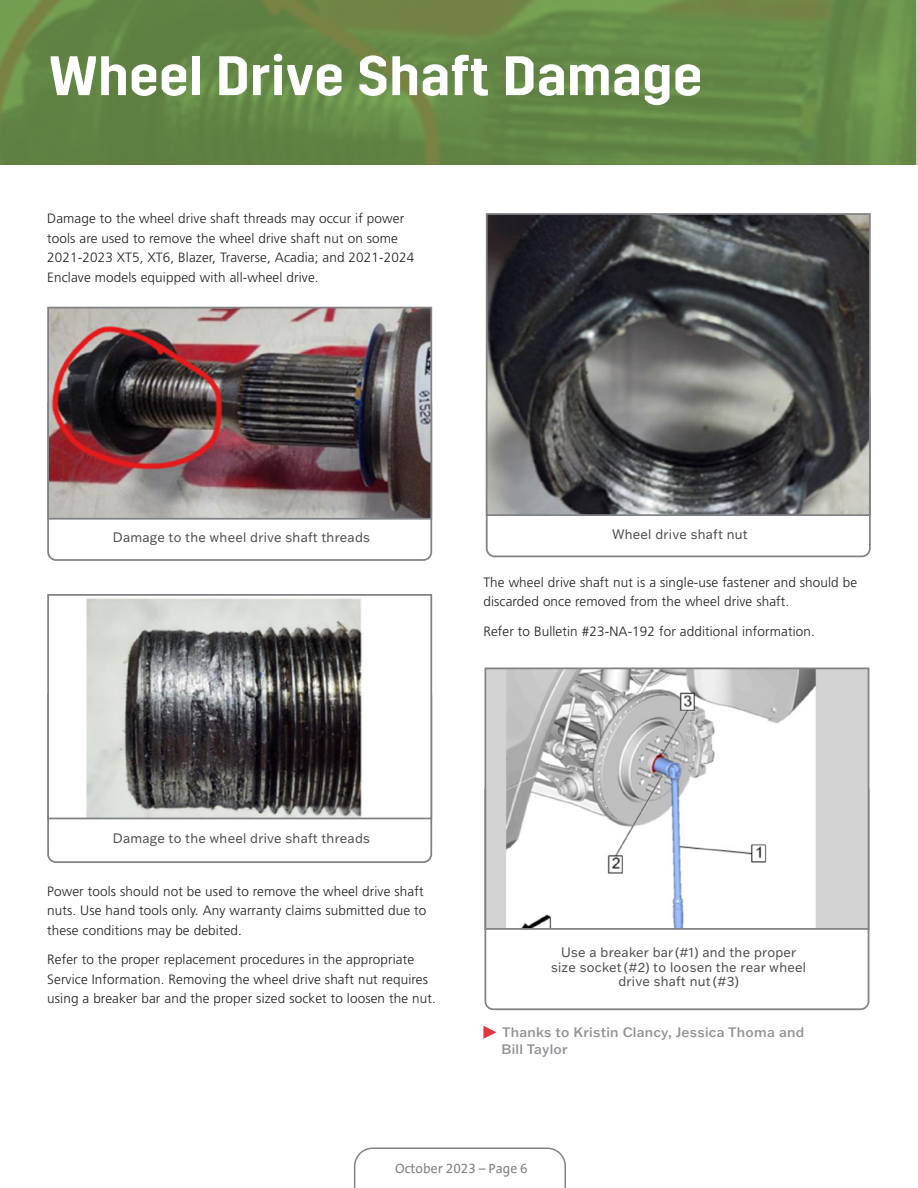
<style>
.page{position:relative;width:918px;height:1188px;background:#fff}
.page>*{position:absolute;margin:0;border:0;box-sizing:border-box;transform-origin:0 0}
._37_pt_cadillac_bold{font:600 55.5px "Cadillac Sans";letter-spacing:.02em;color:#fff;scale:.95 1}
._2019_body_copy{font:300 13.5px/19.5px "Frutiger";letter-spacing:.01em;color:#231f20}
._2019_captions{font:13.5px/14.5px "Franklin Gothic ATF";letter-spacing:.02em;color:#4b4c4d;text-align:center;scale:.95 1}
._2019_Thanks_line{font:500 13.5px/16.5px "Franklin Gothic ATF";letter-spacing:.02em;color:#919396}
.t1{font:13.5px "GM Sans";color:#808285}
</style>
<div class="page">
<svg style="left:354px;top:1148px;width:212px;height:40px"></svg>
<svg style="left:0;top:0;width:915px;height:164px;background:#658846"></svg>
<svg style="left:483px;top:1026px;width:13px;height:13px"></svg>
<div style="left:47px;top:395px;width:385px;height:166px;border:2px solid #808285;border-radius:8px"></div>
<img style="left:50px;top:310px;width:379px;height:207px">
<div style="left:47px;top:307px;width:385px;height:213px;border:2px solid #808285"></div>
<div style="left:486px;top:391px;width:385px;height:166px;border:2px solid #808285;border-radius:8px"></div>
<img style="left:489px;top:216px;width:379px;height:297px">
<div style="left:486px;top:213px;width:385px;height:303px;border:2px solid #808285"></div>
<img style="left:488px;top:670px;width:378px;height:257px">
<div style="left:485px;top:667px;width:384px;height:263px;border:2px solid #808285"></div>
<div style="left:47px;top:687px;width:385px;height:176px;border:2px solid #808285;border-radius:8px"></div>
<div style="left:48px;top:595px;width:383px;height:223px;background:#fff"></div>
<img style="left:86px;top:598px;width:276px;height:218px">
<div style="left:47px;top:594px;width:385px;height:225px;border:2px solid #808285"></div>
<p class="_37_pt_cadillac_bold" style="left:49px;top:45px;width:689px">Wheel Drive Shaft Damage</p>
<p class="_2019_body_copy" style="left:47px;top:209px;width:368px">Damage to the wheel drive shaft threads may occur if power tools are used to remove the wheel drive shaft nut on some 2021-2023 XT5, XT6, Blazer, Traverse, Acadia; and 2021-2024<br>Enclave models equipped with all-wheel drive.</p>
<p class="_2019_captions" style="left:113px;top:530px;width:272px">Damage to the wheel drive shaft threads</p>
<p class="_2019_captions" style="left:612px;top:526px;width:145px">Wheel drive shaft nut</p>
<p class="_2019_body_copy" style="left:483px;top:572px;width:375px">The wheel drive shaft nut is a single-use fastener and should be discarded once removed from the wheel drive shaft.</p>
<p class="_2019_body_copy" style="left:483px;top:621px;width:333px">Refer to Bulletin #23-NA-192 for additional information.</p>
<p class="_2019_captions" style="left:113px;top:830px;width:272px">Damage to the wheel drive shaft threads</p>
<p class="_2019_body_copy" style="left:47px;top:881px;width:381px">Power tools should not be used to remove the wheel drive shaft nuts. Use hand tools only. Any warranty claims submitted due to these conditions may be debited.</p>
<p class="_2019_body_copy" style="left:47px;top:950px;width:390px">Refer to the proper replacement procedures in the appropriate<br>Service Information. Removing the wheel drive shaft nut requires using a breaker bar and the proper sized socket to loosen the nut.</p>
<p class="_2019_captions" style="left:551px;top:945px;width:270px">Use a breaker bar(#1) and the proper size socket(#2) to loosen the rear wheel drive shaft nut(#3)</p>
<p class="_2019_Thanks_line" style="left:501px;top:1024px;width:304px">Thanks to Kristin Clancy, Jessica Thoma and<br>Bill Taylor</p>
<p class="t1" style="left:395px;top:1161px;width:134px">October 2023 – Page 6</p>
</div>
